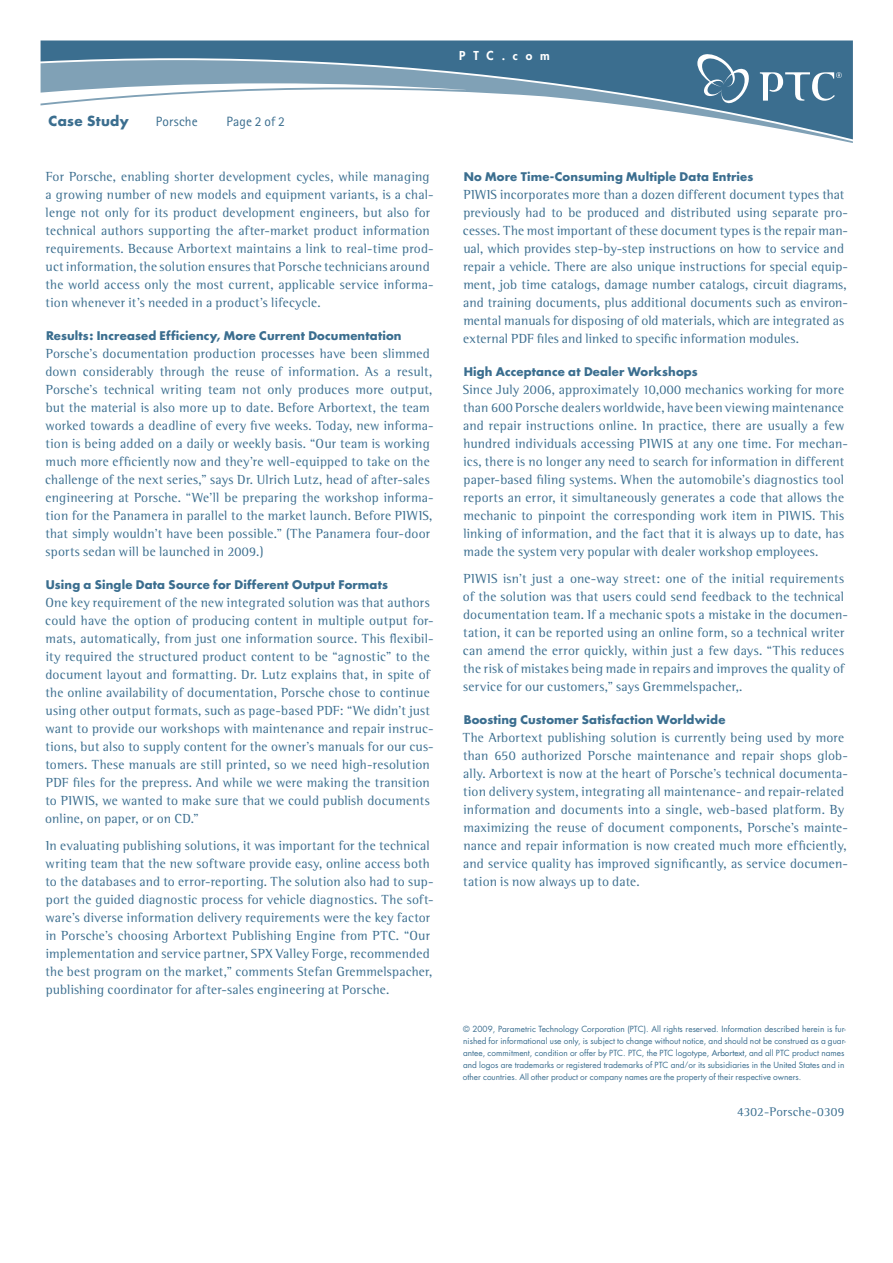
<style>
.page{position:relative;width:893px;height:1263px;background:#fff}
.page>*{position:absolute;margin:0;border:0;box-sizing:border-box;transform-origin:0 0}
.t1{font:13.5px/18px "Rotis Semi Serif";letter-spacing:.015em;color:#3b6e8f}
.t2{font:13.5px "Rotis Sans Serif";letter-spacing:.005em;color:#3b6e8f}
.t3{font:700 13.5px "Futura";letter-spacing:.025em;color:#3b6e8f}
.t4{font:12.75px "Rotis Semi Serif";letter-spacing:.015em;color:#3b6e8f}
.t5{font:800 12px "Futura";letter-spacing:.65em;color:#fff}
.t6{font:700 11.7px "Futura";letter-spacing:.015em;color:#3b6e8f}
.t7{font:8.25px/12px "Futura";color:#3b6e8f}
.s1{font-style:inherit}
.s2{font-size:6.75px}
</style>
<div class="page">
<svg style="left:41px;top:41px;width:812px;height:98px"></svg>
<svg style="left:697px;top:54px;width:54px;height:49px"></svg>
<svg style="left:760px;top:72px;width:82px;height:29px"></svg>
<p class="t3" style="left:49px;top:112px;width:82px">Case Study</p>
<p class="t2" style="left:156px;top:113px;width:43px">Porsche</p>
<p class="t2" style="left:226px;top:113px;width:60px">Page 2 of 2</p>
<p class="t1" style="left:46px;top:168px;width:390px">For Porsche, enabling shorter development cycles, while managing a growing number of new models and equipment variants, is a chal&shy;lenge not only for its product development engineers, but also for technical authors supporting the after-market product information requirements. Because Arbortext maintains a link to real-time prod&shy;uct information, the solution ensures that Porsche technicians around the world access only the most current, applicable service informa&shy;tion whenever it’s needed in a product’s lifecycle.</p>
<p class="t6" style="left:46px;top:328px;width:357px">Results: Increased Efficiency, More Current Documentation</p>
<p class="t1" style="left:45px;top:345px;width:390px">Porsche’s documentation production processes have been slimmed down considerably through the reuse of information. As a result, Porsche’s technical writing team not only produces more output, but the material is also more up to date. Before Arbortext, the team worked towards a deadline of every five weeks. Today, new informa&shy;tion is being added on a daily or weekly basis. “Our team is working much more efficiently now and they’re well-equipped to take on the challenge of the next series,” says Dr. Ulrich Lutz, head of after-sales engineering at Porsche. “We’ll be preparing the workshop informa&shy;tion for the Panamera in parallel to the market launch. Before PIWIS, that simply wouldn’t have been possible.” (The Panamera four-door sports sedan will be launched in 2009.)</p>
<p class="t6" style="left:46px;top:577px;width:344px">Using a Single Data Source for Different Output Formats</p>
<p class="t1" style="left:45px;top:594px;width:390px">One key requirement of the new integrated solution was that authors could have the option of producing content in multiple output for&shy;mats, automatically, from just one information source. This flexibil&shy;ity required the structured product content to be “agnostic” to the document layout and formatting. Dr. Lutz explains that, in spite of the online availability of documentation, Porsche chose to continue using other output formats, such as page-based PDF: “We didn’t just want to provide our workshops with maintenance and repair instruc&shy;tions, but also to supply content for the owner’s manuals for our cus&shy;tomers. These manuals are still printed, so we need high-resolution PDF files for the prepress. And while we were making the transition to PIWIS, we wanted to make sure that we could publish documents online, on paper, or on CD.”</p>
<p class="t1" style="left:46px;top:837px;width:390px">In evaluating publishing solutions, it was important for the technical writing team that the new software provide easy, online access both to the databases and to error-reporting. The solution also had to sup&shy;port the guided diagnostic process for vehicle diagnostics. The soft&shy;ware’s diverse information delivery requirements were the key factor in Porsche’s choosing Arbortext Publishing Engine from PTC. “Our implementation and service partner, SPX Valley Forge, recommended the best program on the market,” comments Stefan Gremmelspacher, publishing coordinator for after-sales engineering at Porsche.</p>
<p class="t5" style="left:459px;top:48px;width:92px">PTC.com</p>
<p class="t6" style="left:464px;top:168px;width:291px">No More Time-Consuming Multiple Data Entries</p>
<p class="t1" style="left:463px;top:185px;width:387px">PIWIS incorporates more than a dozen different document types that previously had to be produced and distributed using separate pro&shy;cesses. The most important of these document types is the repair man&shy;ual, which provides step-by-step instructions on how to service and repair a vehicle. There are also unique instructions for special equip&shy;ment, job time catalogs, damage number catalogs, circuit diagrams, and training documents, plus additional documents such as environ&shy;mental manuals for disposing of old materials, which are integrated as external PDF files and linked to specific information modules.</p>
<p class="t6" style="left:464px;top:363px;width:236px">High Acceptance at Dealer Workshops</p>
<p class="t1" style="left:463px;top:380px;width:387px">Since July 2006, approximately 10,000 mechanics working for more than 600 Porsche dealers worldwide, have been viewing maintenance and repair instructions online. In practice, there are usually a few hundred individuals accessing PIWIS at any one time. For mechan&shy;ics, there is no longer any need to search for information in different paper-based filing systems. When the automobile’s diagnostics tool reports an error, it simultaneously generates a code that allows the mechanic to pinpoint the corresponding work item in PIWIS. This linking of information, and the fact that it is always up to date, has made the system very popular with dealer workshop employees.</p>
<p class="t1" style="left:463px;top:569px;width:387px">PIWIS isn’t just a one-way street: one of the initial requirements of the solution was that users could send feedback to the technical documentation team. If a mechanic spots a mistake in the documen&shy;tation, it can be reported using an online form, so a technical writer can amend the error quickly, within just a few days. “This reduces the risk of mistakes being made in repairs and improves the quality of service for our customers,” says Gremmelspacher,.</p>
<p class="t6" style="left:464px;top:711px;width:263px">Boosting Customer Satisfaction Worldwide</p>
<p class="t1" style="left:463px;top:728px;width:387px">The Arbortext publishing solution is currently being used by more than 650 authorized Porsche maintenance and repair shops glob&shy;ally. Arbortext is now at the heart of Porsche’s technical documenta&shy;tion delivery system, integrating all maintenance- and repair-related information and documents into a single, web-based platform. By maximizing the reuse of document components, Porsche’s mainte&shy;nance and repair information is now created much more efficiently, and service quality has improved significantly, as service documen&shy;tation is now always up to date.</p>
<p class="t7" style="left:463px;top:1023px;width:385px">© 2009, Parametric Technology Corporation (PTC). All rights reserved. Information described herein is fur&shy;nished for informational use only, is subject to change without notice, and should not be construed as a guar&shy;antee, commitment, condition or offer by PTC. PTC, the PTC logotype, <span class="s1">Arbortext,</span> and all PTC product names and logos are trademarks or registered trademarks of PTC and<span class="s2">/</span>or its subsidiaries in the United States and in other countries. All other product or company names are the property of their respective owners.</p>
<p class="t4" style="left:737px;top:1104px;width:109px">4302-Porsche-0309</p>
</div>
